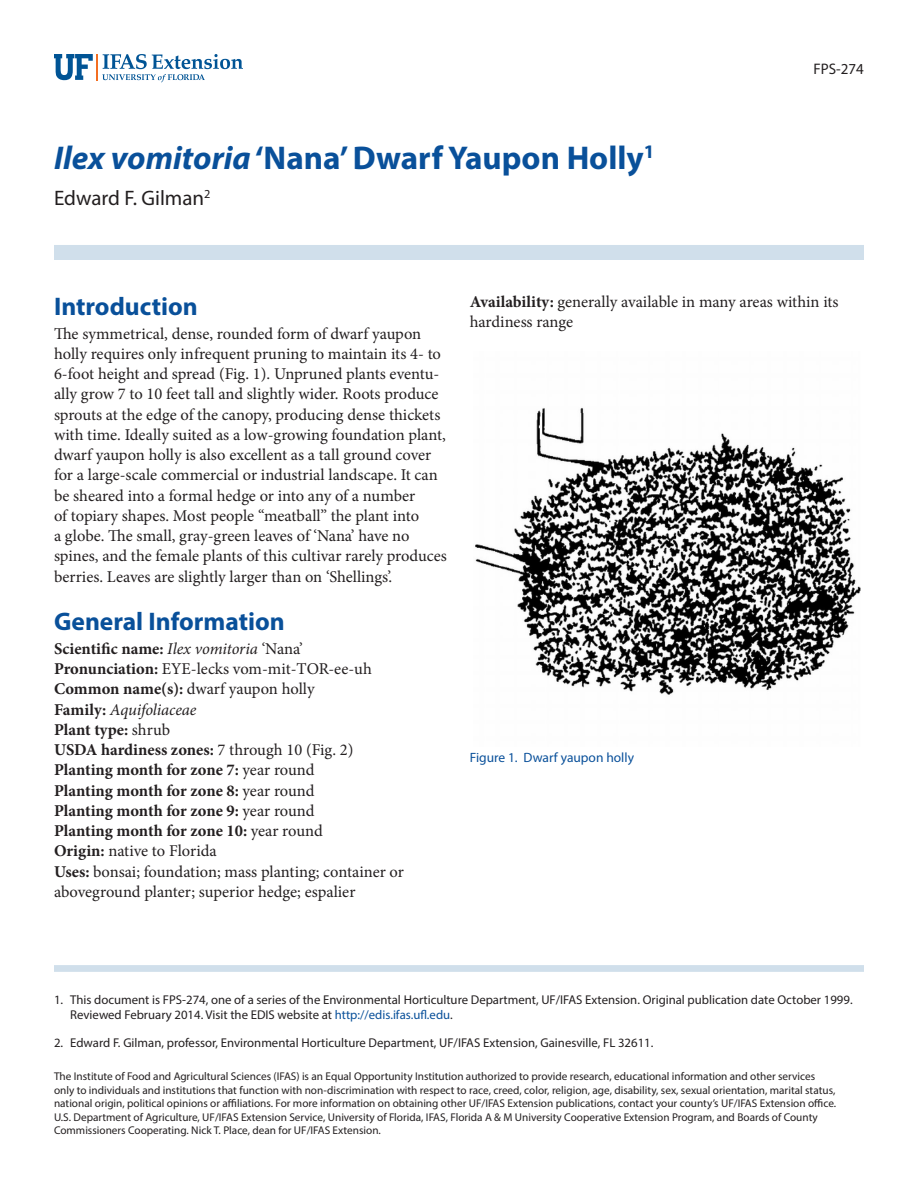
<style>
.page{position:relative;width:918px;height:1188px;background:#fff}
.page>*{position:absolute;margin:0;border:0;box-sizing:border-box;transform-origin:0 0}
.TitleRegular{font:700 33px "Myriad Pro";color:#09509a}
.SectionHeading0{font:700 25.5px "Myriad Pro";color:#09509a}
.Author{font:21px "Myriad Pro";color:#231f20}
.Paragraph{font:16.5px/20.2px "Minion Pro";letter-spacing:-.005em;color:#231f20}
.BlockParagraph{font:700 16.5px "Minion Pro";letter-spacing:-.005em;color:#231f20}
.BlockParagraph-2{font:16.5px/20.2px "Minion Pro";letter-spacing:-.005em;color:#231f20}
.BlockParagraph-3{font:italic 16.5px "Minion Pro";letter-spacing:-.01em;color:#231f20}
.PubNumber{font:15.3px "Myriad Pro";color:#231f20}
.FigureCaption{font:13.5px "Myriad Pro";color:#09509a}
.t1{font:12.75px/15.3px "Myriad Pro";color:#231f20}
.Disclaimer{font:11.25px/13.5px "Myriad Pro";color:#231f20}
.s1{font-style:italic}
.s2{font-weight:400;font-style:italic}
.s3{font-weight:400}
.s4{font-weight:700}
.s5{font-weight:700;font-style:normal}
.s6{color:#09509a}
</style>
<div class="page">
<svg style="left:54px;top:54px;width:189px;height:28px"></svg>
<div style="left:54px;top:245px;width:810px;height:15px;background:#d0dfeb"></div>
<div style="left:54px;top:965px;width:810px;height:7px;background:#d0dfeb"></div>
<img style="left:475px;top:407px;width:385px;height:288px">
<p class="TitleRegular" style="left:54px;top:136px;width:602px"><span class="s1">Ilex vomitoria</span> ‘Nana’ Dwarf Yaupon Holly<sup>1</sup></p>
<p class="Author" style="left:54px;top:185px;width:158px">Edward F. Gilman<sup>2</sup></p>
<p class="PubNumber" style="left:814px;top:60px;width:52px">FPS-274</p>
<p class="SectionHeading0" style="left:54px;top:290px;width:145px">Introduction</p>
<p class="Paragraph" style="left:54px;top:323px;width:394px">The symmetrical, dense, rounded form of dwarf yaupon holly requires only infrequent pruning to maintain its 4- to 6-foot height and spread (Fig. 1). Unpruned plants eventu&shy;ally grow 7 to 10 feet tall and slightly wider. Roots produce sprouts at the edge of the canopy, producing dense thickets with time. Ideally suited as a low-growing foundation plant, dwarf yaupon holly is also excellent as a tall ground cover for a large-scale commercial or industrial landscape. It can be sheared into a formal hedge or into any of a number<br>of topiary shapes. Most people “meatball” the plant into<br>a globe. The small, gray-green leaves of ‘Nana’ have no spines, and the female plants of this cultivar rarely produces berries. Leaves are slightly larger than on ‘Shellings’.</p>
<p class="SectionHeading0" style="left:54px;top:605px;width:232px">General Information</p>
<p class="BlockParagraph" style="left:54px;top:637px;width:250px">Scientific name: <span class="s2">Ilex vomitoria</span> <span class="s3">‘Nana’</span></p>
<p class="BlockParagraph-2" style="left:54px;top:659px;width:319px"><span class="s4">Pronunciation:</span> EYE-lecks vom-mit-TOR-ee-uh</p>
<p class="BlockParagraph-2" style="left:54px;top:679px;width:262px"><span class="s4">Common name(s):</span> dwarf yaupon holly</p>
<p class="BlockParagraph-3" style="left:54px;top:698px;width:144px"><span class="s5">Family:</span> Aquifoliaceae</p>
<p class="BlockParagraph" style="left:54px;top:718px;width:118px">Plant type: <span class="s3">shrub</span></p>
<p class="BlockParagraph" style="left:54px;top:738px;width:301px">USDA hardiness zones: <span class="s3">7 through 10 (Fig. 2)</span></p>
<p class="BlockParagraph" style="left:54px;top:758px;width:262px">Planting month for zone 7: <span class="s3">year round</span></p>
<p class="BlockParagraph" style="left:54px;top:779px;width:262px">Planting month for zone 8: <span class="s3">year round</span></p>
<p class="BlockParagraph" style="left:54px;top:799px;width:262px">Planting month for zone 9: <span class="s3">year round</span></p>
<p class="BlockParagraph" style="left:54px;top:819px;width:270px">Planting month for zone 10: <span class="s3">year round</span></p>
<p class="BlockParagraph-2" style="left:54px;top:841px;width:164px"><span class="s4">Origin:</span> native to Florida</p>
<p class="BlockParagraph-2" style="left:54px;top:861px;width:351px"><span class="s4">Uses:</span> bonsai; foundation; mass planting; container or aboveground planter; superior hedge; espalier</p>
<p class="Paragraph" style="left:470px;top:292px;width:370px"><span class="s4">Availability:</span> generally available in many areas within its hardiness range</p>
<p class="FigureCaption" style="left:470px;top:749px;width:166px">Figure 1. Dwarf yaupon holly</p>
<p class="t1" style="left:70px;top:992px;width:784px;text-indent:-16px">1. This document is FPS-274, one of a series of the Environmental Horticulture Department, UF/IFAS Extension. Original publication date October 1999.<br>Reviewed February 2014. Visit the EDIS website at <span class="s6">http://edis.ifas.ufl.edu</span>.</p>
<p class="t1" style="left:54px;top:1035px;width:601px">2. Edward F. Gilman, professor, Environmental Horticulture Department, UF/IFAS Extension, Gainesville, FL 32611.</p>
<p class="Disclaimer" style="left:54px;top:1069px;width:784px">The Institute of Food and Agricultural Sciences (IFAS) is an Equal Opportunity Institution authorized to provide research, educational information and other services only to individuals and institutions that function with non-discrimination with respect to race, creed, color, religion, age, disability, sex, sexual orientation, marital status, national origin, political opinions or affiliations. For more information on obtaining other UF/IFAS Extension publications, contact your county’s UF/IFAS Extension office.<br>U.S. Department of Agriculture, UF/IFAS Extension Service, University of Florida, IFAS, Florida A &amp; M University Cooperative Extension Program, and Boards of County Commissioners Cooperating. Nick T. Place, dean for UF/IFAS Extension.</p>
</div>
